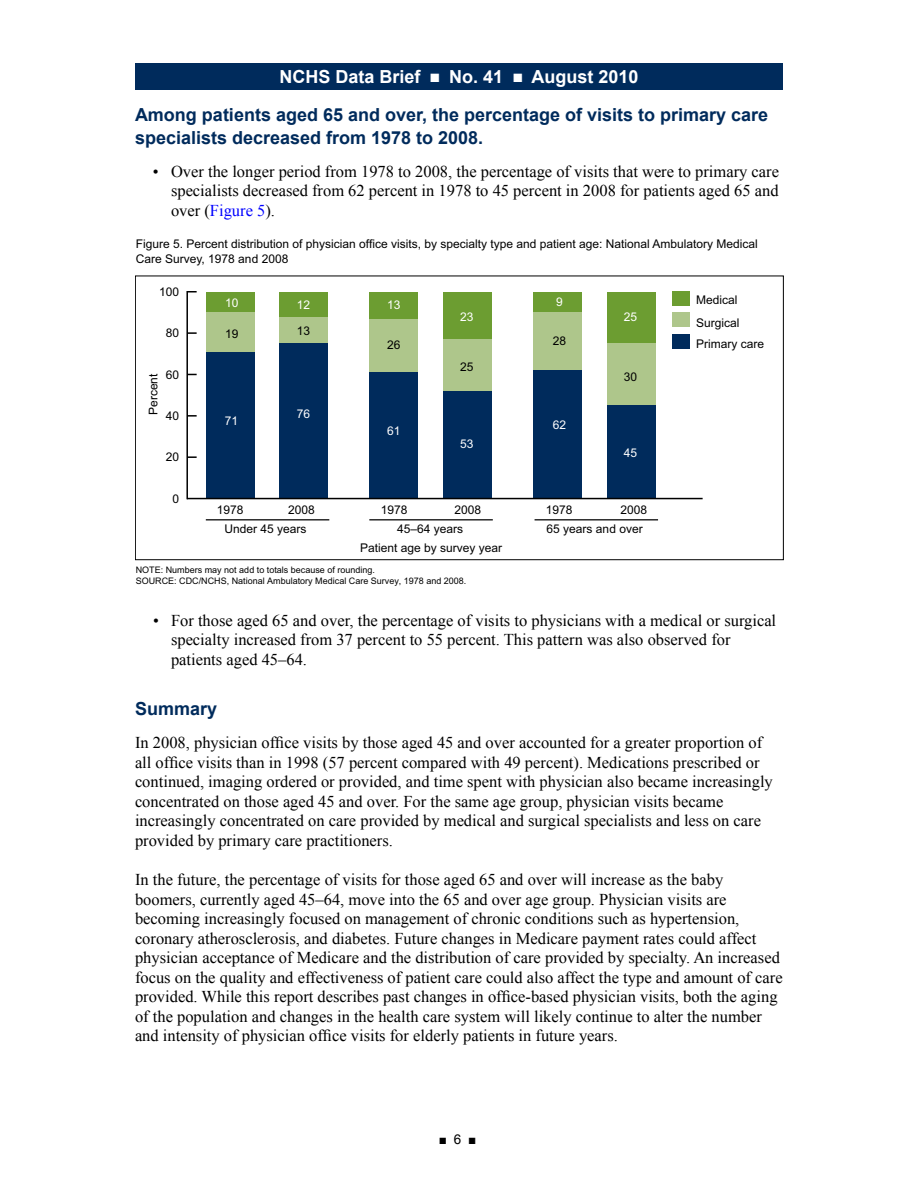
<style>
.page{position:relative;width:918px;height:1188px;background:#fff}
.page>*{position:absolute;margin:0;border:0;box-sizing:border-box;transform-origin:0 0}
.Heading_2{font:700 18px/22.5px "Arial";color:#002b5c}
.t1{font:700 18px "Arial";color:#fff}
.Basic__Bullets{font:16.5px/19.5px "Times New Roman";color:#000}
.t2{font:13.5px "Arial";color:#000}
.t3{font:12px/14.4px "Arial";color:#000}
.t4{font:12px "Arial";color:#fff}
.t5{font:9px/10.5px "Arial";color:#000}
.s1{color:#00f}
</style>
<div class="page">
<div style="left:135px;top:63px;width:648px;height:27px;background:#002b5c"></div>
<div style="left:206px;top:292px;width:48px;height:20px;background:#6c9d31"></div>
<div style="left:206px;top:312px;width:48px;height:40px;background:#aec68b"></div>
<div style="left:206px;top:352px;width:48px;height:147px;background:#002b5c"></div>
<div style="left:280px;top:292px;width:48px;height:25px;background:#6c9d31"></div>
<div style="left:280px;top:317px;width:48px;height:26px;background:#aec68b"></div>
<div style="left:280px;top:343px;width:48px;height:156px;background:#002b5c"></div>
<div style="left:370px;top:292px;width:48px;height:27px;background:#6c9d31"></div>
<div style="left:370px;top:319px;width:48px;height:53px;background:#aec68b"></div>
<div style="left:370px;top:372px;width:48px;height:127px;background:#002b5c"></div>
<div style="left:444px;top:292px;width:48px;height:47px;background:#6c9d31"></div>
<div style="left:444px;top:339px;width:48px;height:52px;background:#aec68b"></div>
<div style="left:444px;top:391px;width:48px;height:108px;background:#002b5c"></div>
<div style="left:534px;top:292px;width:48px;height:20px;background:#6c9d31"></div>
<div style="left:534px;top:312px;width:48px;height:58px;background:#aec68b"></div>
<div style="left:534px;top:370px;width:48px;height:129px;background:#002b5c"></div>
<div style="left:608px;top:292px;width:48px;height:51px;background:#6c9d31"></div>
<div style="left:608px;top:343px;width:48px;height:62px;background:#aec68b"></div>
<div style="left:608px;top:405px;width:48px;height:94px;background:#002b5c"></div>
<hr style="left:206px;top:519px;width:123px;height:1px;background:#000">
<hr style="left:369px;top:519px;width:124px;height:1px;background:#000">
<hr style="left:535px;top:519px;width:123px;height:1px;background:#000">
<div style="left:135px;top:276px;width:649px;height:284px;border:1px solid #000"></div>
<div style="left:672px;top:291px;width:17px;height:14px;background:#6c9d31"></div>
<div style="left:672px;top:313px;width:17px;height:14px;background:#aec68b"></div>
<div style="left:672px;top:334px;width:17px;height:14px;background:#002b5c"></div>
<hr style="left:187px;top:498px;width:516px;height:1px;background:#000">
<hr style="left:186px;top:292px;width:2px;height:207px;background:#000">
<svg style="left:188px;top:456px;width:9px;height:2px"></svg>
<svg style="left:188px;top:415px;width:9px;height:2px"></svg>
<svg style="left:188px;top:332px;width:9px;height:2px"></svg>
<svg style="left:187px;top:291px;width:10px;height:2px"></svg>
<p class="t1" style="left:279px;top:65px;width:361px">NCHS Data Brief ■ No. 41 ■ August 2010</p>
<p class="Heading_2" style="left:135px;top:104px;width:635px">Among patients aged 65 and over, the percentage of visits to primary care specialists decreased from 1978 to 2008.</p>
<p class="Basic__Bullets" style="left:171px;top:161px;width:610px;text-align:justify;text-indent:-18px">• Over the longer period from 1978 to 2008, the percentage of visits that were to primary care specialists decreased from 62 percent in 1978 to 45 percent in 2008 for patients aged 65 and over (<span class="s1">Figure 5</span>).</p>
<p class="t3" style="left:136px;top:238px;width:624px">Figure 5. Percent distribution of physician office visits, by specialty type and patient age: National Ambulatory Medical<br>Care Survey, 1978 and 2008</p>
<p class="t3" style="left:159px;top:286px;width:22px">100</p>
<p class="t4" style="left:225px;top:298px;width:15px">10</p>
<p class="t4" style="left:297px;top:300px;width:15px">12</p>
<p class="t4" style="left:387px;top:301px;width:15px">13</p>
<p class="t4" style="left:556px;top:298px;width:8px">9</p>
<p class="t4" style="left:460px;top:312px;width:15px">23</p>
<p class="t4" style="left:624px;top:313px;width:15px">25</p>
<p class="t3" style="left:166px;top:327px;width:15px">80</p>
<p class="t3" style="left:225px;top:327px;width:15px">19</p>
<p class="t3" style="left:297px;top:325px;width:15px">13</p>
<p class="t3" style="left:387px;top:339px;width:15px">26</p>
<p class="t3" style="left:553px;top:335px;width:15px">28</p>
<p class="t3" style="left:147px;top:415px;width:43px;rotate:-90deg">Percent</p>
<p class="t3" style="left:166px;top:368px;width:15px">60</p>
<p class="t3" style="left:166px;top:410px;width:15px">40</p>
<p class="t4" style="left:225px;top:416px;width:15px">71</p>
<p class="t4" style="left:297px;top:410px;width:15px">76</p>
<p class="t4" style="left:387px;top:426px;width:15px">61</p>
<p class="t3" style="left:460px;top:361px;width:15px">25</p>
<p class="t4" style="left:553px;top:421px;width:15px">62</p>
<p class="t3" style="left:624px;top:371px;width:15px">30</p>
<p class="t3" style="left:166px;top:451px;width:15px">20</p>
<p class="t4" style="left:460px;top:440px;width:15px">53</p>
<p class="t4" style="left:624px;top:448px;width:15px">45</p>
<p class="t3" style="left:172px;top:492px;width:8px">0</p>
<p class="t3" style="left:217px;top:504px;width:28px">1978</p>
<p class="t3" style="left:288px;top:504px;width:28px">2008</p>
<p class="t3" style="left:381px;top:504px;width:28px">1978</p>
<p class="t3" style="left:455px;top:504px;width:28px">2008</p>
<p class="t3" style="left:546px;top:504px;width:28px">1978</p>
<p class="t3" style="left:620px;top:504px;width:28px">2008</p>
<p class="t3" style="left:224px;top:523px;width:84px">Under 45 years</p>
<p class="t3" style="left:397px;top:523px;width:68px">45–64 years</p>
<p class="t3" style="left:547px;top:523px;width:98px">65 years and over</p>
<p class="t3" style="left:360px;top:542px;width:144px">Patient age by survey year</p>
<p class="t5" style="left:136px;top:565px;width:332px">NOTE: Numbers may not add to totals because of rounding.<br>SOURCE: CDC/NCHS, National Ambulatory Medical Care Survey, 1978 and 2008.</p>
<p class="t3" style="left:696px;top:290px;width:45px;line-height:23.1px">Medical<br>Surgical</p>
<p class="t3" style="left:696px;top:337px;width:70px">Primary care</p>
<p class="Basic__Bullets" style="left:171px;top:610px;width:607px;text-indent:-18px">• For those aged 65 and over, the percentage of visits to physicians with a medical or surgical specialty increased from 37 percent to 55 percent. This pattern was also observed for patients aged 45–64.</p>
<p class="Heading_2" style="left:135px;top:698px;width:84px">Summary</p>
<p class="Basic__Bullets" style="left:135px;top:733px;width:639px">In 2008, physician office visits by those aged 45 and over accounted for a greater proportion of all office visits than in 1998 (57 percent compared with 49 percent). Medications prescribed or continued, imaging ordered or provided, and time spent with physician also became increasingly concentrated on those aged 45 and over. For the same age group, physician visits became increasingly concentrated on care provided by medical and surgical specialists and less on care provided by primary care practitioners.</p>
<p class="Basic__Bullets" style="left:135px;top:870px;width:649px">In the future, the percentage of visits for those aged 65 and over will increase as the baby boomers, currently aged 45–64, move into the 65 and over age group. Physician visits are becoming increasingly focused on management of chronic conditions such as hypertension, coronary atherosclerosis, and diabetes. Future changes in Medicare payment rates could affect physician acceptance of Medicare and the distribution of care provided by specialty. An increased focus on the quality and effectiveness of patient care could also affect the type and amount of care provided. While this report describes past changes in office-based physician visits, both the aging of the population and changes in the health care system will likely continue to alter the number and intensity of physician office visits for elderly patients in future years.</p>
<p class="t2" style="left:439px;top:1130px;width:39px">■ 6 ■</p>
</div>
